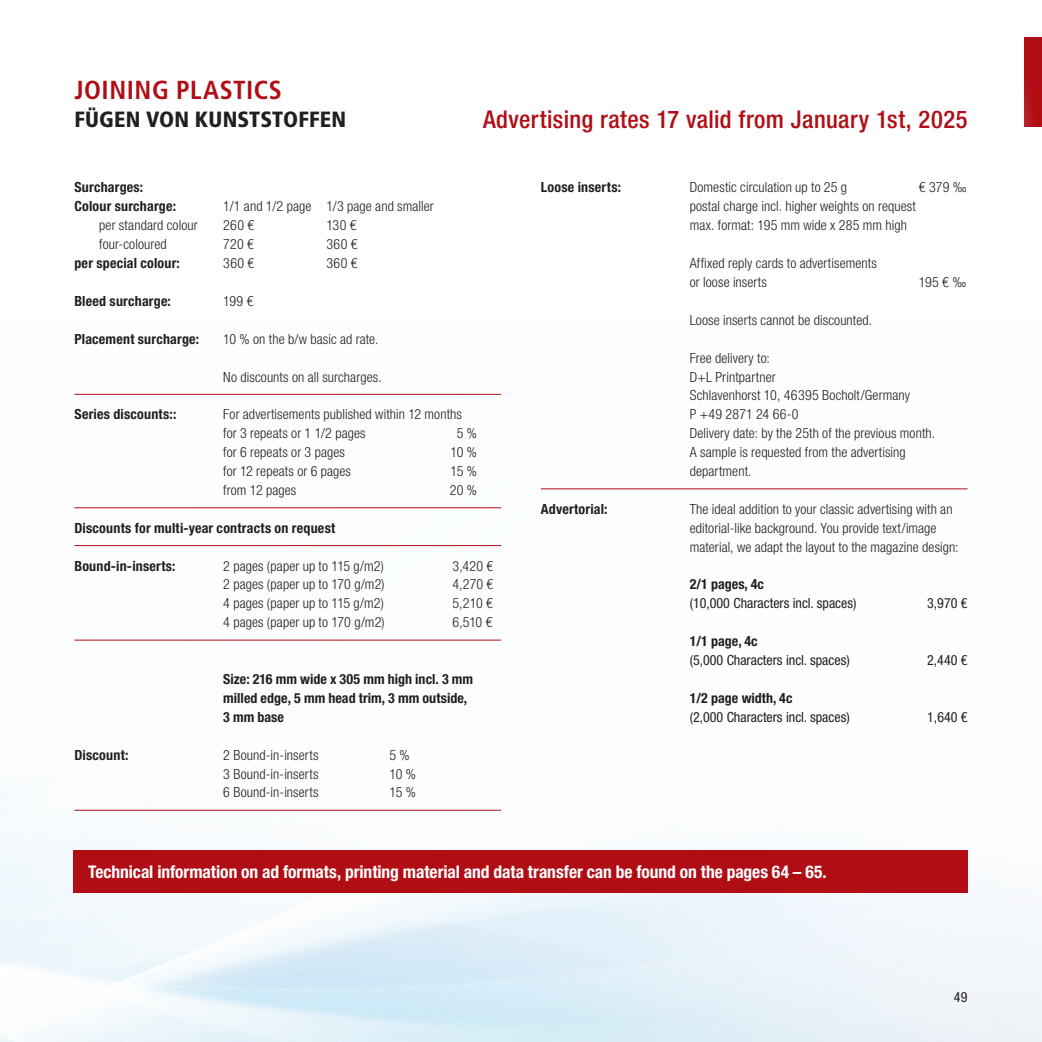
<style>
.page{position:relative;width:1042px;height:1042px;background:#fff}
.page>*{position:absolute;margin:0;border:0;box-sizing:border-box;transform-origin:0 0}
.t1{font:700 condensed 26.07px "Frutiger LT Std";letter-spacing:.02em;color:#b00d15}
.t2{font:500 condensed 24.5px "Helvetica Neue LT Std";letter-spacing:.015em;color:#b00d15}
.t3{font:900 condensed 22.05px "Frutiger LT Std";letter-spacing:.01em;color:#231f20}
.t4{font:700 condensed 17.5px "Helvetica Neue LT Std";letter-spacing:-.005em;color:#fff}
.t5{font:300 condensed 14px/18.9px "Helvetica Neue LT Std";letter-spacing:.01em;color:#231f20}
.t6{font:700 condensed 14px/18.9px "Helvetica Neue LT Std";letter-spacing:.015em;color:#231f20}
.t7{font:condensed 14px "Helvetica Neue LT Std";color:#231f20}
</style>
<div class="page">
<img style="left:641px;top:966px;width:5px;height:3px">
<img style="left:509px;top:1003px;width:31px;height:20px">
<img style="left:508px;top:1023px;width:62px;height:19px">
<img style="left:464px;top:1021px;width:44px;height:21px">
<div style="left:509px;top:982px;width:120px;height:21px;background:#daeef9"></div>
<img style="left:500px;top:965px;width:5px;height:17px">
<svg style="left:0;top:1035px;width:3px;height:7px"></svg>
<img style="left:0;top:937px;width:7px;height:3px">
<img style="left:26px;top:958px;width:11px;height:5px">
<img style="left:509px;top:989px;width:11px;height:18px">
<div style="left:464px;top:982px;width:45px;height:39px;background:#d2ebf8"></div>
<div style="left:168px;top:926px;width:332px;height:63px;background:#d6ebf8"></div>
<img style="left:291px;top:1039px;width:58px;height:3px">
<div style="left:103px;top:998px;width:101px;height:28px;background:#f3f9fb"></div>
<img style="left:159px;top:922px;width:289px;height:63px">
<img style="left:121px;top:916px;width:309px;height:66px">
<img style="left:110px;top:982px;width:49px;height:16px">
<img style="left:103px;top:990px;width:19px;height:13px">
<svg style="left:112px;top:981px;width:22px;height:2px"></svg>
<div style="left:885px;top:888px;width:87px;height:93px;background:#f4f8fb"></div>
<img style="left:646px;top:946px;width:311px;height:74px">
<img style="left:641px;top:940px;width:124px;height:26px">
<div style="left:803px;top:1007px;width:150px;height:35px;background:#e9f1f7"></div>
<div style="left:718px;top:920px;width:162px;height:20px;background:#eff6fb"></div>
<img style="left:478px;top:920px;width:240px;height:45px">
<img style="left:460px;top:921px;width:22px;height:7px">
<img style="left:440px;top:907px;width:36px;height:10px">
<img style="left:464px;top:894px;width:35px;height:13px">
<img style="left:433px;top:903px;width:33px;height:13px">
<svg style="left:478px;top:919px;width:11px;height:2px"></svg>
<img style="left:440px;top:917px;width:38px;height:7px">
<img style="left:0;top:809px;width:391px;height:117px">
<img style="left:0;top:916px;width:59px;height:21px">
<img style="left:298px;top:893px;width:40px;height:16px">
<img style="left:338px;top:893px;width:95px;height:23px">
<svg style="left:398px;top:915px;width:13px;height:1px"></svg>
<img style="left:411px;top:910px;width:28px;height:7px">
<img style="left:430px;top:917px;width:14px;height:5px">
<img style="left:408px;top:916px;width:29px;height:4px">
<div style="left:1024px;top:37px;width:18px;height:90px;background:#b00d15"></div>
<div style="left:412px;top:38px;width:626px;height:165px;background:#fff"></div>
<hr style="left:74px;top:394px;width:427px;height:1px;background:#b00d15">
<hr style="left:74px;top:507px;width:427px;height:1px;background:#b00d15">
<hr style="left:74px;top:545px;width:427px;height:1px;background:#b00d15">
<hr style="left:74px;top:640px;width:427px;height:1px;background:#b00d15">
<hr style="left:74px;top:810px;width:427px;height:1px;background:#b00d15">
<hr style="left:541px;top:488px;width:426px;height:1px;background:#b00d15">
<div style="left:73px;top:850px;width:894px;height:43px;background:#b00d15"></div>
<h1 class="t1" style="left:74px;top:75px;width:209px">JOINING PLASTICS</h1>
<h3 class="t3" style="left:74px;top:107px;width:273px">FÜGEN VON KUNSTSTOFFEN</h3>
<h2 class="t2" style="left:483px;top:104px;width:486px">Advertising rates 17 valid from January 1st, 2025</h2>
<p class="t6" style="left:74px;top:178px;width:103px">Surcharges:<br>Colour surcharge:</p>
<p class="t5" style="left:223px;top:197px;width:212px">1/1 and 1/2 page 1/3 page and smaller</p>
<p class="t5" style="left:99px;top:216px;width:100px">per standard colour</p>
<p class="t5" style="left:223px;top:216px;width:32px">260 €</p>
<p class="t5" style="left:326px;top:216px;width:31px">130 €</p>
<p class="t5" style="left:99px;top:235px;width:69px">four-coloured</p>
<p class="t5" style="left:223px;top:235px;width:32px">720 €</p>
<p class="t5" style="left:326px;top:235px;width:32px">360 €</p>
<p class="t6" style="left:74px;top:253px;width:107px">per special colour:</p>
<p class="t5" style="left:223px;top:253px;width:32px">360 €</p>
<p class="t5" style="left:326px;top:253px;width:32px">360 €</p>
<p class="t6" style="left:74px;top:291px;width:98px">Bleed surcharge:</p>
<p class="t5" style="left:223px;top:291px;width:32px">199 €</p>
<p class="t6" style="left:74px;top:329px;width:126px">Placement surcharge:</p>
<p class="t5" style="left:223px;top:329px;width:157px">10 % on the b/w basic ad rate.</p>
<p class="t5" style="left:223px;top:367px;width:160px">No discounts on all surcharges.</p>
<p class="t6" style="left:74px;top:405px;width:103px">Series discounts::</p>
<p class="t5" style="left:223px;top:405px;width:240px">For advertisements published within 12 months for 3 repeats or 1 1/2 pages</p>
<p class="t5" style="left:457px;top:424px;width:22px">5 %</p>
<p class="t5" style="left:223px;top:442px;width:123px">for 6 repeats or 3 pages</p>
<p class="t5" style="left:450px;top:442px;width:28px">10 %</p>
<p class="t5" style="left:223px;top:461px;width:129px">for 12 repeats or 6 pages</p>
<p class="t5" style="left:451px;top:461px;width:28px">15 %</p>
<p class="t5" style="left:223px;top:480px;width:75px">from 12 pages</p>
<p class="t5" style="left:450px;top:480px;width:29px">20 %</p>
<p class="t6" style="left:74px;top:518px;width:262px">Discounts for multi-year contracts on request</p>
<p class="t6" style="left:74px;top:556px;width:103px">Bound-in-inserts:</p>
<p class="t5" style="left:223px;top:556px;width:162px">2 pages (paper up to 115 g/m2)</p>
<p class="t5" style="left:452px;top:556px;width:42px">3,420 €</p>
<p class="t5" style="left:223px;top:575px;width:163px">2 pages (paper up to 170 g/m2)</p>
<p class="t5" style="left:452px;top:575px;width:42px">4,270 €</p>
<p class="t5" style="left:223px;top:594px;width:162px">4 pages (paper up to 115 g/m2)</p>
<p class="t5" style="left:452px;top:594px;width:42px">5,210 €</p>
<p class="t5" style="left:223px;top:613px;width:163px">4 pages (paper up to 170 g/m2)</p>
<p class="t5" style="left:452px;top:613px;width:41px">6,510 €</p>
<p class="t6" style="left:223px;top:669px;width:251px">Size: 216 mm wide x 305 mm high incl. 3 mm milled edge, 5 mm head trim, 3 mm outside,<br>3 mm base</p>
<p class="t6" style="left:74px;top:745px;width:55px">Discount:</p>
<p class="t5" style="left:223px;top:745px;width:97px">2 Bound-in-inserts</p>
<p class="t5" style="left:389px;top:745px;width:22px">5 %</p>
<p class="t5" style="left:223px;top:764px;width:97px">3 Bound-in-inserts</p>
<p class="t5" style="left:389px;top:764px;width:28px">10 %</p>
<p class="t5" style="left:223px;top:783px;width:97px">6 Bound-in-inserts</p>
<p class="t5" style="left:389px;top:783px;width:28px">15 %</p>
<p class="t6" style="left:541px;top:178px;width:82px">Loose inserts:</p>
<p class="t5" style="left:690px;top:178px;width:159px">Domestic circulation up to 25 g</p>
<p class="t5" style="left:919px;top:178px;width:49px">€ 379 ‰</p>
<p class="t5" style="left:690px;top:197px;width:228px">postal charge incl. higher weights on request max. format: 195 mm wide x 285 mm high</p>
<p class="t5" style="left:690px;top:253px;width:189px">Affixed reply cards to advertisements or loose inserts</p>
<p class="t5" style="left:919px;top:272px;width:49px">195 € ‰</p>
<p class="t5" style="left:690px;top:310px;width:184px">Loose inserts cannot be discounted.</p>
<p class="t5" style="left:690px;top:348px;width:247px">Free delivery to:<br>D+L Printpartner<br>Schlavenhorst 10, 46395 Bocholt/Germany<br>P +49 2871 24 66-0<br>Delivery date: by the 25th of the previous month.<br>A sample is requested from the advertising department.</p>
<p class="t6" style="left:541px;top:499px;width:68px">Advertorial:</p>
<p class="t5" style="left:690px;top:499px;width:270px">The ideal addition to your classic advertising with an editorial-like background. You provide text/image material, we adapt the layout to the magazine design:</p>
<p class="t6" style="left:690px;top:575px;width:76px">2/1 pages, 4c</p>
<p class="t7" style="left:690px;top:595px;width:168px">(10,000 Characters incl. spaces)</p>
<p class="t7" style="left:927px;top:595px;width:42px">3,970 €</p>
<p class="t6" style="left:690px;top:631px;width:70px">1/1 page, 4c</p>
<p class="t7" style="left:690px;top:652px;width:162px">(5,000 Characters incl. spaces)</p>
<p class="t7" style="left:927px;top:652px;width:42px">2,440 €</p>
<p class="t6" style="left:690px;top:688px;width:104px">1/2 page width, 4c</p>
<p class="t7" style="left:690px;top:709px;width:162px">(2,000 Characters incl. spaces)</p>
<p class="t7" style="left:927px;top:709px;width:42px">1,640 €</p>
<p class="t4" style="left:88px;top:861px;width:740px">Technical information on ad formats, printing material and data transfer can be found on the pages 64 – 65.</p>
<p class="t7" style="left:954px;top:989px;width:15px">49</p>
</div>
